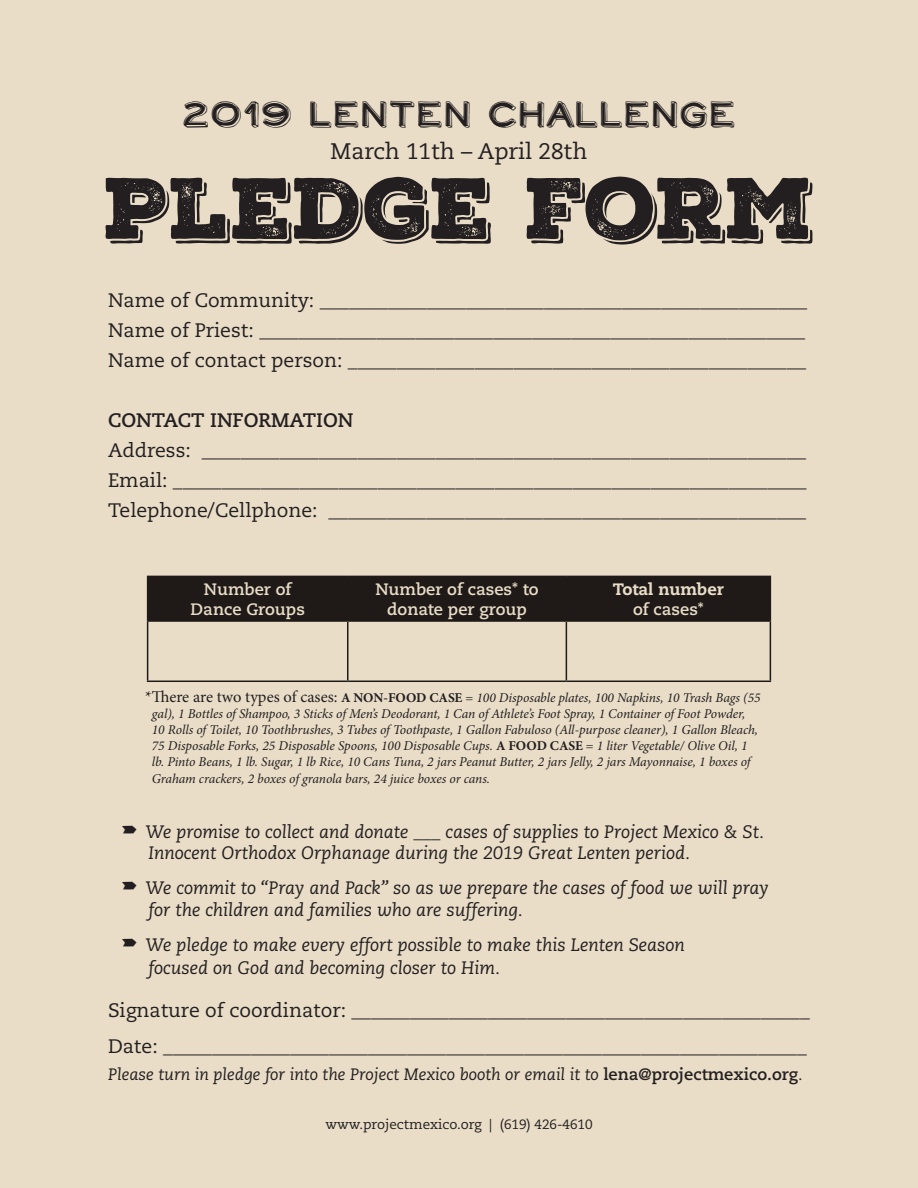
<style>
.page{position:relative;width:918px;height:1188px;background:#e9ddc7}
.page>*{position:absolute;margin:0;border:0;box-sizing:border-box;transform-origin:0 0}
.t1{font:84px "Nexa Rust Slab Black Shadow 01";color:#231f20}
.t2{font:39px "Neo Retro Draw";color:#231f20}
.t3{font:22.5px "Caecilia";color:#231f20}
.t4{font:19.5px/30px "Caecilia";color:#231f20;text-align:justify}
.t5{font:700 19.5px "Caecilia";color:#231f20}
.t6{font:italic 18px/21.6px "Caecilia";color:#231f20}
.t7{font:italic 16.5px "Caecilia";color:#231f20}
.t8{font:700 16.5px/19.8px "Caecilia";color:#fff;text-align:center}
.t9{font:800 16.5px "Caecilia";color:#fff}
.t10{font:italic 13.5px/16.2px "Minion Pro";letter-spacing:-.01em;color:#231f20}
.t11{font:13.5px "Caecilia";color:#231f20}
.s1{font-style:normal;font-size:16.5px}
.s2{font-weight:700;font-style:normal}
.s3{font-style:normal}
</style>
<div class="page">
<div style="left:148px;top:577px;width:622px;height:43px;background:#1f1a18"></div>
<hr style="left:147px;top:576px;width:201px;height:1px;background:#231f20">
<hr style="left:147px;top:577px;width:1px;height:43px;background:#231f20">
<hr style="left:348px;top:576px;width:218px;height:1px;background:#231f20">
<hr style="left:347px;top:577px;width:1px;height:43px;background:#231f20">
<hr style="left:566px;top:576px;width:205px;height:1px;background:#231f20">
<hr style="left:566px;top:577px;width:1px;height:43px;background:#231f20">
<hr style="left:770px;top:577px;width:1px;height:43px;background:#231f20">
<hr style="left:147px;top:620px;width:201px;height:2px;background:#231f20">
<hr style="left:147px;top:622px;width:1px;height:59px;background:#231f20">
<hr style="left:348px;top:620px;width:218px;height:2px;background:#231f20">
<hr style="left:347px;top:622px;width:1px;height:59px;background:#231f20">
<hr style="left:566px;top:620px;width:205px;height:2px;background:#231f20">
<hr style="left:566px;top:622px;width:1px;height:59px;background:#231f20">
<hr style="left:770px;top:622px;width:1px;height:59px;background:#231f20">
<hr style="left:147px;top:681px;width:201px;height:1px;background:#231f20">
<hr style="left:348px;top:681px;width:218px;height:1px;background:#231f20">
<hr style="left:566px;top:681px;width:205px;height:1px;background:#231f20">
<h2 class="t2" style="left:182px;top:93px;width:556px">2019 LENTEN CHALLENGE</h2>
<p class="t3" style="left:331px;top:138px;width:258px">March 11th – April 28th</p>
<h1 class="t1" style="left:104px;top:152px;width:711px">PLEDGE FORM</h1>
<p class="t4" style="left:108px;top:286px;width:701px">Name of Community: __________________________________________________ Name of Priest: ________________________________________________________ Name of contact person: _______________________________________________</p>
<p class="t5" style="left:108px;top:409px;width:247px">CONTACT INFORMATION</p>
<p class="t4" style="left:108px;top:436px;width:700px">Address: ______________________________________________________________ Email: _________________________________________________________________ Telephone/Cellphone: _________________________________________________</p>
<p class="t8" style="left:190px;top:580px;width:116px">Number of<br>Dance Groups</p>
<p class="t8" style="left:375px;top:580px;width:165px">Number of cases* to donate per group</p>
<p class="t9" style="left:613px;top:579px;width:112px">Total number</p>
<p class="t8" style="left:633px;top:600px;width:72px">of cases*</p>
<p class="t10" style="left:152px;top:689px;width:610px;text-indent:-7px"><span class="s1">*There are two types of cases:</span> <span class="s2">A NON-FOOD CASE</span> <span class="s3">=</span> 100 Disposable plates, 100 Napkins, 10 Trash Bags (55 gal), 1 Bottles of Shampoo, 3 Sticks of Men’s Deodorant, 1 Can of Athlete’s Foot Spray, 1 Container of Foot Powder, 10 Rolls of Toilet, 10 Toothbrushes, 3 Tubes of Toothpaste, 1 Gallon Fabuloso (All-purpose cleaner), 1 Gallon Bleach, 75 Disposable Forks, 25 Disposable Spoons, 100 Disposable Cups. <span class="s2">A FOOD CASE</span> <span class="s3">=</span> 1 liter Vegetable/ Olive Oil, 1 lb. Pinto Beans, 1 lb. Sugar, 1 lb Rice, 10 Cans Tuna, 2 jars Peanut Butter, 2 jars Jelly, 2 jars Mayonnaise, 1 boxes of Graham crackers, 2 boxes of granola bars, 24 juice boxes or cans.</p>
<p class="t6" style="left:145px;top:821px;width:620px">We promise to collect and donate ___ cases of supplies to Project Mexico &amp; St.<br>Innocent Orthodox Orphanage during the 2019 Great Lenten period.</p>
<p class="t6" style="left:145px;top:878px;width:625px">We commit to “Pray and Pack” so as we prepare the cases of food we will pray for the children and families who are suffering.</p>
<p class="t6" style="left:145px;top:933px;width:541px;line-height:23.4px">We pledge to make every effort possible to make this Lenten Season focused on God and becoming closer to Him.</p>
<p class="t4" style="left:108px;top:993px;width:703px;line-height:36px">Signature of coordinator: _______________________________________________<br>Date: __________________________________________________________________</p>
<p class="t7" style="left:108px;top:1065px;width:696px">Please turn in pledge for into the Project Mexico booth or email it to <span class="s2">lena@projectmexico.org</span>.</p>
<p class="t11" style="left:325px;top:1116px;width:269px">www.projectmexico.org | (619) 426-4610</p>
</div>
